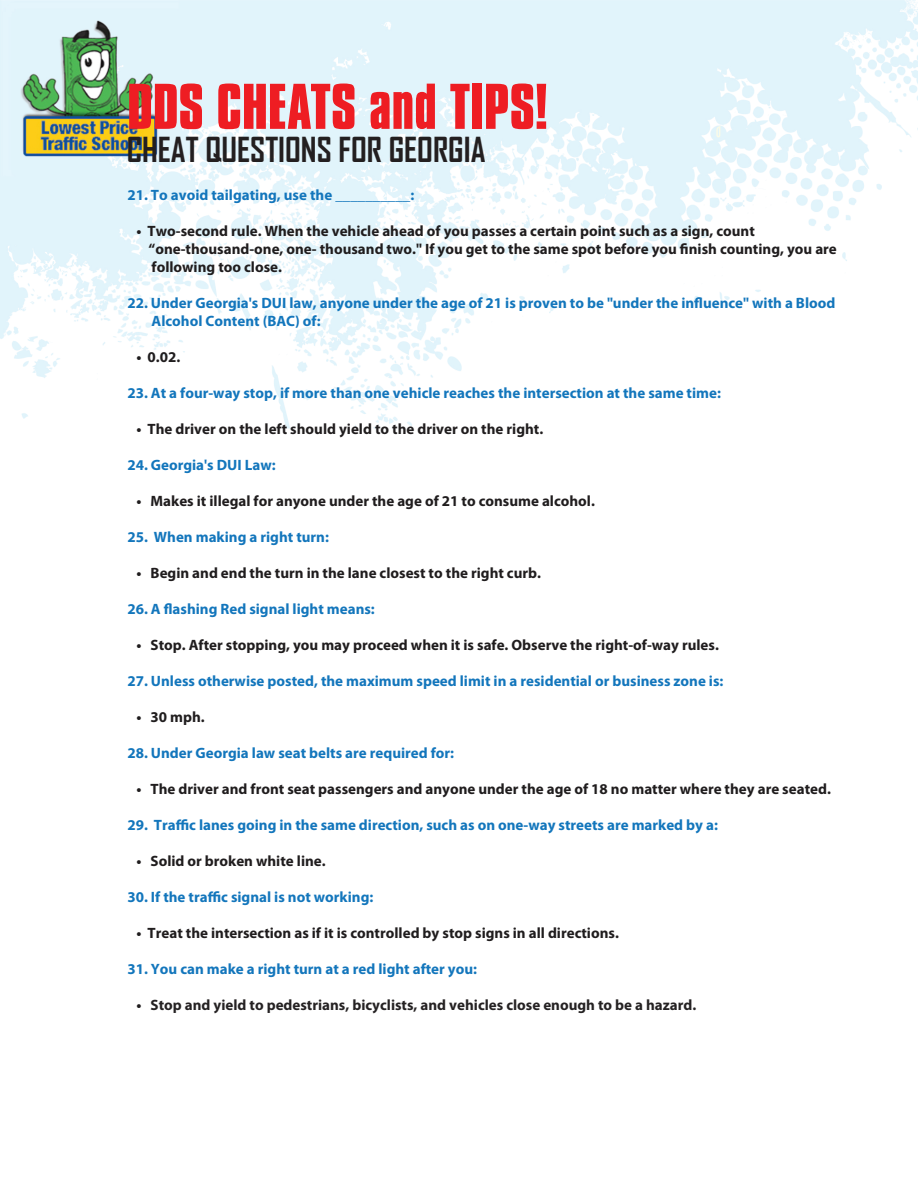
<style>
.page{position:relative;width:918px;height:1188px;background:#fff}
.page>*{position:absolute;margin:0;border:0;box-sizing:border-box;transform-origin:0 0}
.t1{font:700 55.5px "Compacta BT";color:#ee1d23}
.t2{font:700 33px "Agency FB";color:#231f20}
.t3{font:700 15px/18px "Myriad Pro";color:#201d1e}
.t4{font:700 15px/18px "Myriad Pro";color:#1376bc}
.t5{font:700 15px "Myriad Pro";color:#252223}
.s1{color:#201d1e}
</style>
<div class="page">
<img style="left:0;top:0;width:918px;height:429px">
<svg style="left:715px;top:125px;width:6px;height:14px"></svg>
<p class="t1" style="left:127px;top:73px;width:422px">DDS CHEATS and TIPS!</p>
<p class="t2" style="left:127px;top:129px;width:360px">CHEAT QUESTIONS FOR GEORGIA</p>
<p class="t4" style="left:127px;top:185px;width:288px">21. To avoid tailgating, use the __________:</p>
<p class="t3" style="left:149px;top:221px;width:690px;text-indent:-12px">• Two-second rule. When the vehicle ahead of you passes a certain point such as a sign, count “one-thousand-one, one- thousand two." If you get to the same spot before you finish counting, you are following too close.</p>
<p class="t4" style="left:152px;top:293px;width:685px;text-indent:-24px">22. Under Georgia's DUI law, anyone under the age of 21 is proven to be "under the influence" with a Blood<br>Alcohol Content (BAC) of:</p>
<p class="t3" style="left:136px;top:347px;width:45px">• 0.02.</p>
<p class="t4" style="left:127px;top:383px;width:595px">23. At a four-way stop, if more than one vehicle reaches the intersection at the same time:</p>
<p class="t3" style="left:136px;top:419px;width:408px">• The driver on the left should yield to the driver on the right.</p>
<p class="t4" style="left:127px;top:455px;width:150px">24. Georgia's DUI Law:</p>
<p class="t3" style="left:136px;top:491px;width:460px">• Makes it illegal for anyone under the age of 21 to consume alcohol.</p>
<p class="t4" style="left:127px;top:527px;width:203px">25. When making a right turn:</p>
<p class="t3" style="left:136px;top:563px;width:406px">• Begin and end the turn in the lane closest to the right curb.</p>
<p class="t4" style="left:127px;top:599px;width:249px">26. A flashing Red signal light means:</p>
<p class="t3" style="left:136px;top:635px;width:584px">• Stop. After stopping, you may proceed when it is safe. Observe the right-of-way rules.</p>
<p class="t4" style="left:127px;top:671px;width:598px">27. Unless otherwise posted, the maximum speed limit in a residential or business zone is:</p>
<p class="t3" style="left:136px;top:707px;width:70px">• 30 mph.</p>
<p class="t4" style="left:127px;top:743px;width:328px">28. Under Georgia law seat belts are required for:</p>
<p class="t3" style="left:136px;top:779px;width:696px">• The driver and front seat passengers and anyone under the age of 18 no matter where they are seated.</p>
<p class="t4" style="left:127px;top:815px;width:592px">29. Traffic lanes going in the same direction, such as on one-way streets are marked by a:</p>
<p class="t3" style="left:136px;top:851px;width:191px">• Solid or broken white line.</p>
<p class="t4" style="left:127px;top:887px;width:247px">30. If the traffic signal is not working:</p>
<p class="t3" style="left:136px;top:923px;width:484px">• Treat the intersection as if it is controlled by stop signs in all directions.</p>
<p class="t4" style="left:127px;top:959px;width:351px">31. You can make a right turn at a red light after you:</p>
<p class="t5" style="left:136px;top:995px;width:561px"><span class="s1">•</span> Stop and yield to pedestrians, bicyclists, and vehicles close enough to be a hazard.</p>
</div>
